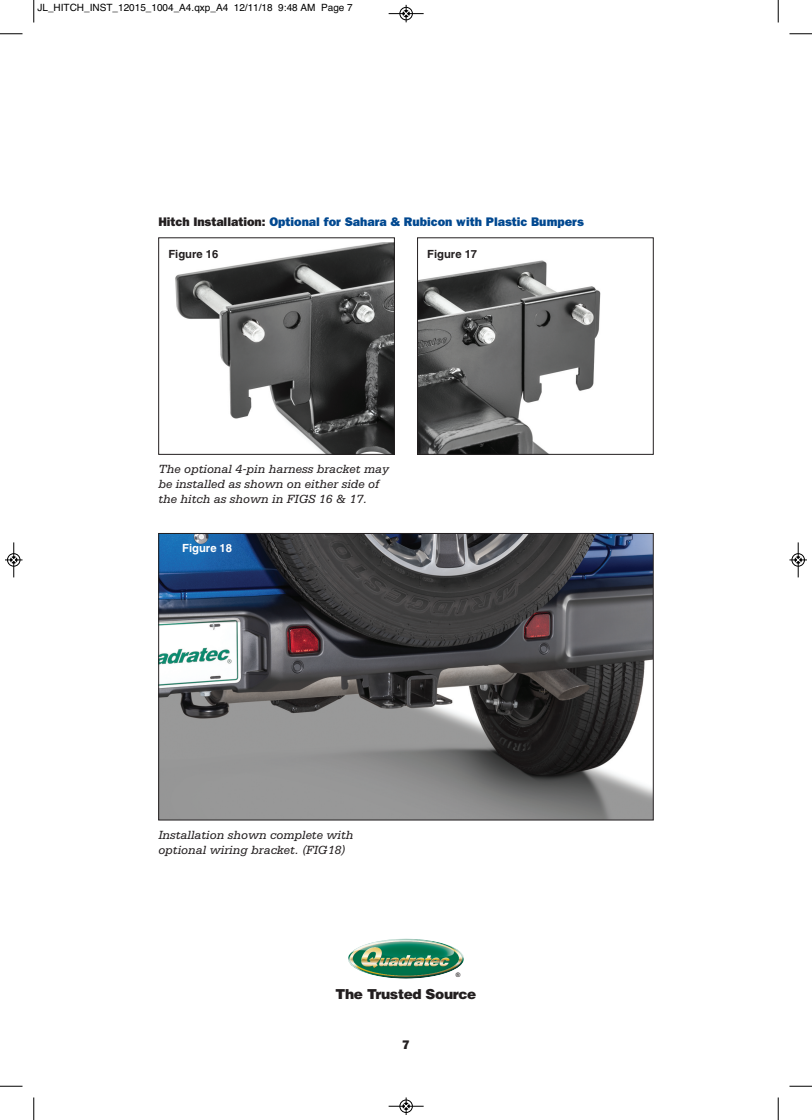
<style>
.page{position:relative;width:812px;height:1120px;background:#fff}
.page>*{position:absolute;margin:0;border:0;box-sizing:border-box;transform-origin:0 0}
.t1{font:900 13.75px "Helvetica";letter-spacing:-.025em;color:#231f20}
.t2{font:italic 12.5px/15px "Serifa LT";color:#231f20}
.t3{font:800 12.5px "New Franklin Gothic";color:#014890}
.t4{font:800 12.5px "New Franklin Gothic";color:#231f20}
.t5{font:700 condensed 11.25px "Helvetica";color:#231f20}
.t6{font:700 condensed 11.25px "Helvetica";color:#fff}
.t7{font:10px "Helvetica";color:#000}
.t8{font:700 6.25px "Arial";color:#231f20}
.s1{color:#231f20}
</style>
<div class="page">
<img style="left:348px;top:939px;width:116px;height:40px">
<img style="left:175px;top:242px;width:218px;height:211px">
<div style="left:158px;top:237px;width:237px;height:218px;border:1px solid #231f20"></div>
<img style="left:419px;top:260px;width:182px;height:193px">
<div style="left:417px;top:237px;width:236px;height:218px;border:1px solid #231f20"></div>
<img style="left:160px;top:535px;width:491px;height:283px">
<div style="left:158px;top:533px;width:495px;height:287px;border:1px solid #231f20"></div>
<svg style="left:33px;top:0;width:2px;height:23px"></svg>
<svg style="left:0;top:33px;width:22px;height:2px"></svg>
<svg style="left:777px;top:0;width:2px;height:23px"></svg>
<svg style="left:789px;top:33px;width:23px;height:2px"></svg>
<svg style="left:33px;top:1097px;width:2px;height:23px"></svg>
<svg style="left:0;top:1086px;width:22px;height:1px"></svg>
<svg style="left:777px;top:1097px;width:2px;height:23px"></svg>
<svg style="left:789px;top:1086px;width:23px;height:1px"></svg>
<div style="left:399px;top:7px;width:14px;height:13px;border:1px solid #fff;border-radius:50%"></div>
<hr style="left:388px;top:13px;width:35px;height:1px;background:#000">
<div style="left:400px;top:7px;width:12px;height:13px;border:1px solid #000;border-radius:50%"></div>
<svg style="left:403px;top:5px;width:6px;height:17px"></svg>
<div style="left:399px;top:1099px;width:14px;height:14px;border:1px solid #fff;border-radius:50%"></div>
<hr style="left:388px;top:1106px;width:35px;height:1px;background:#000">
<div style="left:400px;top:1100px;width:12px;height:13px;border:1px solid #000;border-radius:50%"></div>
<svg style="left:403px;top:1097px;width:6px;height:18px"></svg>
<div style="left:7px;top:553px;width:13px;height:14px;border:1px solid #fff;border-radius:50%"></div>
<hr style="left:14px;top:542px;width:1px;height:35px;background:#000">
<div style="left:7px;top:553px;width:13px;height:13px;border:1px solid #000;border-radius:50%"></div>
<svg style="left:5px;top:557px;width:17px;height:6px"></svg>
<div style="left:791px;top:553px;width:13px;height:14px;border:1px solid #fff;border-radius:50%"></div>
<hr style="left:798px;top:542px;width:1px;height:35px;background:#000">
<div style="left:791px;top:553px;width:13px;height:13px;border:1px solid #000;border-radius:50%"></div>
<svg style="left:789px;top:557px;width:18px;height:6px"></svg>
<p class="t7" style="left:38px;top:2px;width:317px">JL_HITCH_INST_12015_1004_A4.qxp_A4 12/11/18 9:48 AM Page 7</p>
<p class="t3" style="left:158px;top:215px;width:427px"><span class="s1">Hitch Installation:</span> Optional for Sahara &amp; Rubicon with Plastic Bumpers</p>
<p class="t5" style="left:168px;top:250px;width:51px">Figure 16</p>
<p class="t5" style="left:427px;top:250px;width:51px">Figure 17</p>
<p class="t2" style="left:158px;top:461px;width:232px">The optional 4-pin harness bracket may be installed as shown on either side of the hitch as shown in FIGS 16 &amp; 17.</p>
<p class="t6" style="left:182px;top:544px;width:51px">Figure 18</p>
<p class="t2" style="left:158px;top:827px;width:197px">Installation shown complete with optional wiring bracket. (FIG18)</p>
<p class="t8" style="left:456px;top:971px;width:6px">®</p>
<p class="t1" style="left:335px;top:985px;width:142px">The Trusted Source</p>
<p class="t4" style="left:402px;top:1038px;width:9px">7</p>
</div>
